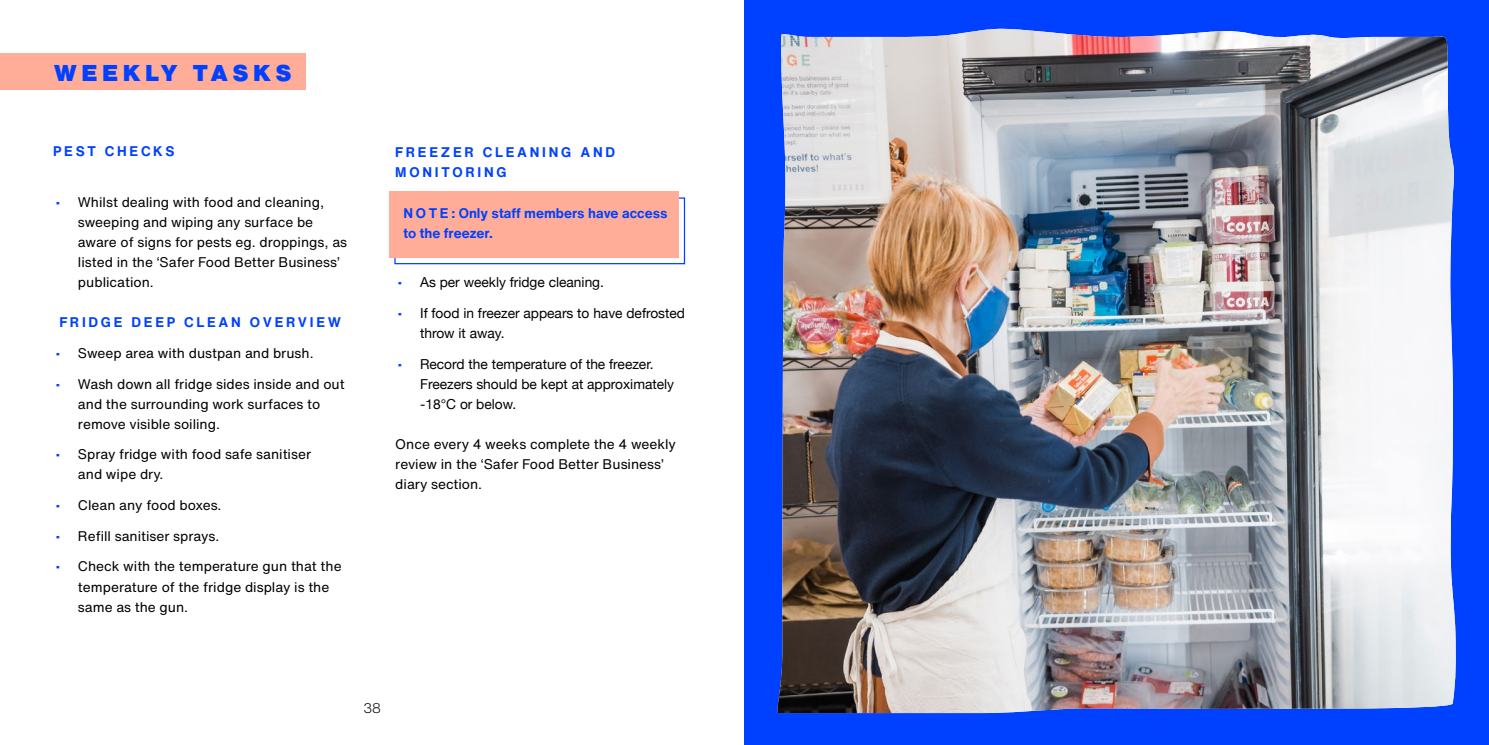
<style>
.page{position:relative;width:1489px;height:745px;background:#fff}
.page>*{position:absolute;margin:0;border:0;box-sizing:border-box;transform-origin:0 0}
.t1{font:900 22.5px "Helvetica Now Text";letter-spacing:.2em;color:#0040ff}
.t2{font:13.75px/20px "Helvetica Now Text";color:#000}
.t3{font:13.75px/20px "Helvetica Neue";color:#000}
.t4{font:700 13.75px/20px "Helvetica Now Text";letter-spacing:.2em;color:#0040ff}
.t5{font:700 13.75px/20px "Helvetica Now Text";color:#0040ff}
.t6{font:300 13.75px "Helvetica Now Text";color:#000}
.s1{color:#0040ff}
.s2{font-family:"Helvetica Now Text";color:#0040ff}
</style>
<div class="page">
<div style="left:394px;top:197px;width:291px;height:67px;border:1px solid #0040ff"></div>
<div style="left:389px;top:191px;width:289px;height:66px;background:#ffad98"></div>
<div style="left:0;top:53px;width:305px;height:37px;background:#ffad98"></div>
<div style="left:744px;top:0;width:744px;height:744px;background:#0040ff"></div>
<img style="left:777px;top:29px;width:678px;height:683px">
<h1 class="t1" style="left:54px;top:56px;width:239px">WEEKLY TASKS</h1>
<p class="t4" style="left:53px;top:141px;width:123px">PEST CHECKS</p>
<p class="t2" style="left:78px;top:192px;width:271px;text-indent:-22px"><span class="s1">•</span> Whilst dealing with food and cleaning, sweeping and wiping any surface be aware of signs for pests eg. droppings, as listed in the ‘Safer Food Better Business’ publication.</p>
<p class="t4" style="left:59px;top:312px;width:283px">FRIDGE DEEP CLEAN OVERVIEW</p>
<p class="t2" style="left:55px;top:342px;width:259px"><span class="s1">•</span> Sweep area with dustpan and brush.</p>
<p class="t2" style="left:78px;top:373px;width:268px;text-indent:-22px"><span class="s1">•</span> Wash down all fridge sides inside and out and the surrounding work surfaces to remove visible soiling.</p>
<p class="t2" style="left:78px;top:444px;width:234px;text-indent:-22px"><span class="s1">•</span> Spray fridge with food safe sanitiser and wipe dry.</p>
<p class="t2" style="left:55px;top:494px;width:167px"><span class="s1">•</span> Clean any food boxes.</p>
<p class="t2" style="left:55px;top:525px;width:165px"><span class="s1">•</span> Refill sanitiser sprays.</p>
<p class="t2" style="left:78px;top:556px;width:265px;text-indent:-22px"><span class="s1">•</span> Check with the temperature gun that the temperature of the fridge display is the same as the gun.</p>
<p class="t4" style="left:395px;top:141px;width:221px">FREEZER CLEANING AND<br>MONITORING</p>
<p class="t5" style="left:403px;top:202px;width:266px">N O T E : Only staff members have access to the freezer.</p>
<p class="t3" style="left:397px;top:273px;width:208px"><span class="s2">•</span> As per weekly fridge cleaning.</p>
<p class="t3" style="left:420px;top:304px;width:266px;text-indent:-22px"><span class="s2">•</span> If food in freezer appears to have defrosted throw it away.</p>
<p class="t3" style="left:420px;top:354px;width:255px;text-indent:-22px"><span class="s2">•</span> Record the temperature of the freezer.<br>Freezers should be kept at approximately -18°C or below.</p>
<p class="t2" style="left:395px;top:433px;width:282px">Once every 4 weeks complete the 4 weekly review in the ‘Safer Food Better Business’ diary section.</p>
<p class="t6" style="left:363px;top:697px;width:19px">38</p>
</div>
